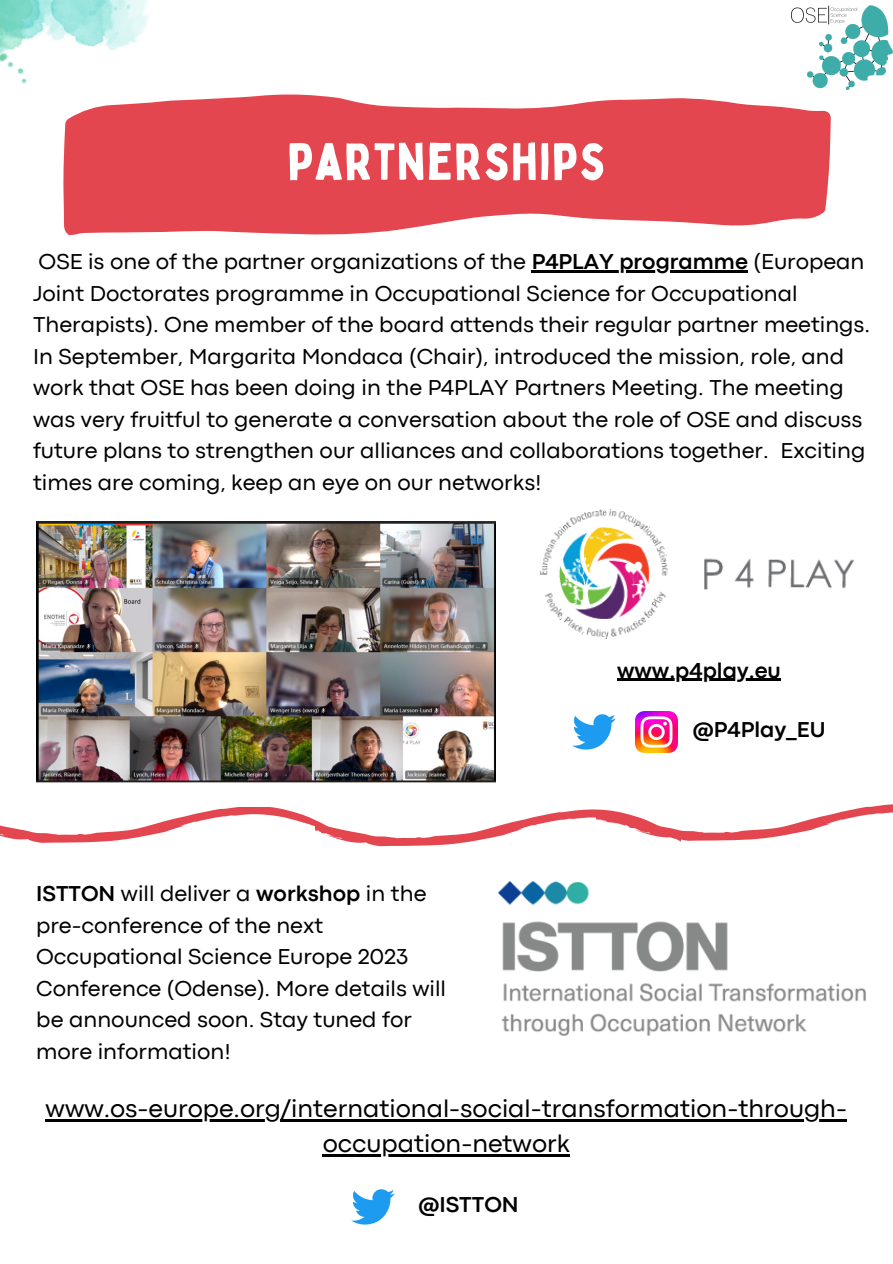
<style>
.page{position:relative;width:893px;height:1264px;background:#fff}
.page>*{position:absolute;margin:0;border:0;box-sizing:border-box;transform-origin:0 0}
.t1{font:51px "Bobby Jones";letter-spacing:.03em;color:#fff}
.t2{font:25.5px/34.8px "Codec Pro";color:#000;text-align:center}
.t3{font:22.5px/31.5px "Codec Pro";color:#000}
.t4{font:700 22.5px "Codec Pro";color:#000}
.s1{font-weight:700}
</style>
<div class="page">
<img style="left:0;top:0;width:149px;height:84px">
<img style="left:791px;top:6px;width:101px;height:83px">
<svg style="left:61px;top:81px;width:770px;height:154px;fill:#e44650"></svg>
<img style="left:36px;top:521px;width:459px;height:261px">
<img style="left:498px;top:881px;width:367px;height:154px">
<img style="left:540px;top:510px;width:313px;height:128px">
<svg style="left:0;top:804px;width:892px;height:43px"></svg>
<img style="left:572px;top:714px;width:43px;height:35px">
<img style="left:635px;top:711px;width:42px;height:42px">
<hr style="left:46px;top:1119px;width:801px;height:2px;background:#000">
<hr style="left:323px;top:1154px;width:247px;height:2px;background:#000">
<hr style="left:617px;top:678px;width:164px;height:3px;background:#000">
<hr style="left:531px;top:270px;width:217px;height:3px;background:#000">
<img style="left:352px;top:1189px;width:42px;height:35px">
<h1 class="t1" style="left:287px;top:129px;width:319px">PARTNERSHIPS</h1>
<p class="t3" style="left:33px;top:248px;width:838px">OSE is one of the partner organizations of the <span class="s1">P4PLAY programme</span> (European Joint Doctorates programme in Occupational Science for Occupational Therapists). One member of the board attends their regular partner meetings.<br>In September, Margarita Mondaca (Chair), introduced the mission, role, and work that OSE has been doing in the P4PLAY Partners Meeting. The meeting was very fruitful to generate a conversation about the role of OSE and discuss future plans to strengthen our alliances and collaborations together. Exciting times are coming, keep an eye on our networks!</p>
<p class="t4" style="left:617px;top:662px;width:165px">www.p4play.eu</p>
<p class="t3" style="left:36px;top:879px;width:411px"><span class="s1">ISTTON</span> will deliver a <span class="s1">workshop</span> in the pre-conference of the next<br>Occupational Science Europe 2023<br>Conference (Odense). More details will be announced soon. Stay tuned for more information!</p>
<p class="t4" style="left:693px;top:722px;width:134px">@P4Play_EU</p>
<p class="t2" style="left:46px;top:1093px;width:802px">www.os-europe.org/international-social-transformation-through&shy;occupation-network</p>
<p class="t4" style="left:418px;top:1196px;width:102px">@ISTTON</p>
</div>
